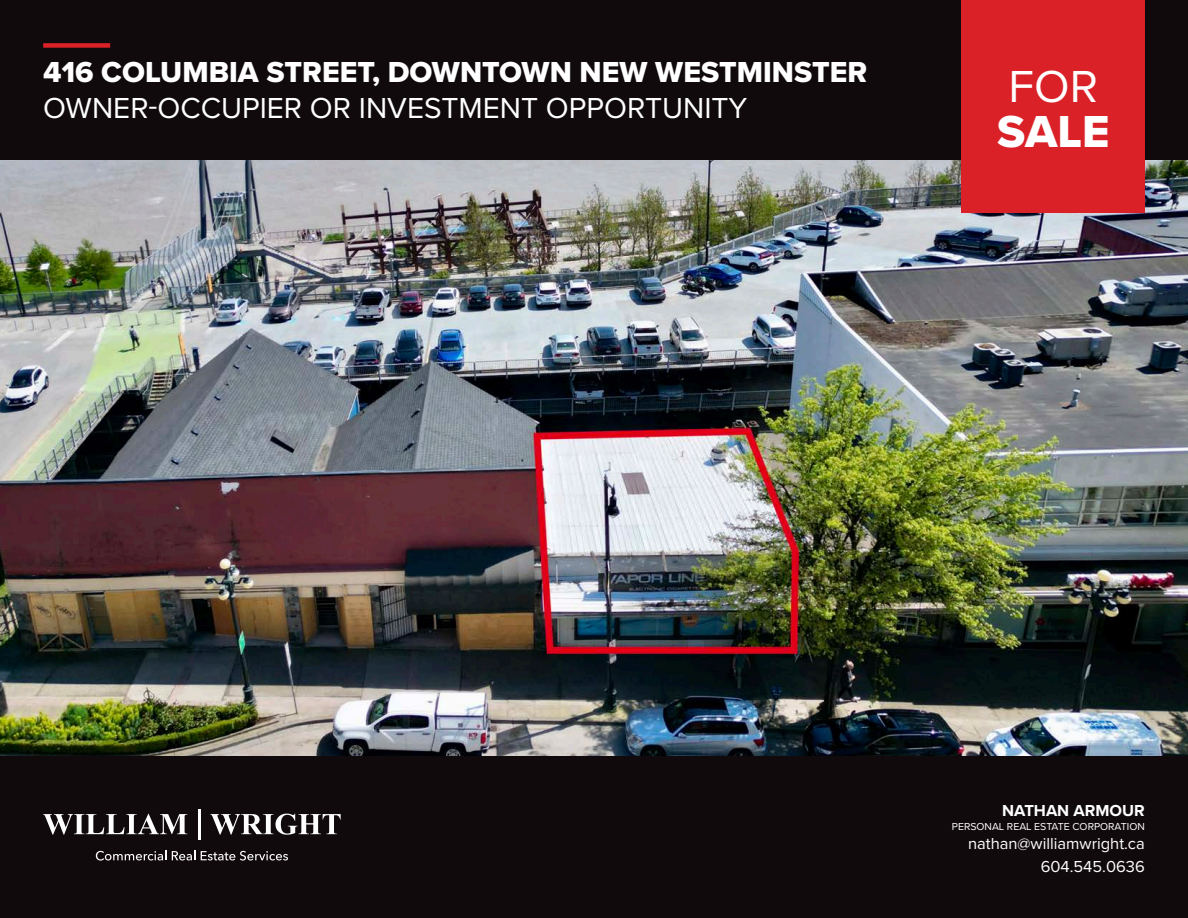
<style>
.page{position:relative;width:1188px;height:918px;background:#fff}
.page>*{position:absolute;margin:0;border:0;box-sizing:border-box;transform-origin:0 0}
.Street_Title{font:46.5px "Proxima Nova Extrabld";color:#fff}
.Street_Title-2{font:46.5px "Proxima Nova";color:#fff}
.Street_Title-3{font:30px "Proxima Nova Extrabld";color:#fff}
.Street_Title-4{font:30px "Proxima Nova";color:#fff}
.Front_Page_Contact_Light{font:16.5px "Proxima Nova";color:#fff}
.Front_Page_Contact_Light-2{font:700 16.5px "Proxima Nova";color:#fff}
.Front_Page_Contact_Light-3{font:10.5px "Proxima Nova";color:#fff}
</style>
<div class="page">
<img style="left:0;top:160px;width:1188px;height:597px">
<div style="left:0;top:0;width:1188px;height:160px;background:#110a0c"></div>
<div style="left:0;top:757px;width:1188px;height:161px;background:#110a0c"></div>
<svg style="left:43px;top:814px;width:144px;height:21px"></svg>
<svg style="left:210px;top:814px;width:131px;height:21px"></svg>
<hr style="left:199px;top:809px;width:2px;height:30px;background:#fff">
<svg style="left:96px;top:850px;width:70px;height:11px"></svg>
<svg style="left:172px;top:850px;width:23px;height:10px"></svg>
<svg style="left:201px;top:851px;width:87px;height:10px"></svg>
<div style="left:962px;top:0;width:183px;height:213px;background:#da2128"></div>
<div style="left:43px;top:43px;width:67px;height:5px;background:#da2128"></div>
<p class="Street_Title-3" style="left:43px;top:50px;width:826px">416 COLUMBIA STREET, DOWNTOWN NEW WESTMINSTER</p>
<p class="Street_Title-4" style="left:43px;top:90px;width:706px">OWNER-OCCUPIER OR INVESTMENT OPPORTUNITY</p>
<p class="Street_Title-2" style="left:1009px;top:59px;width:91px">FOR</p>
<p class="Street_Title" style="left:997px;top:97px;width:114px">SALE</p>
<p class="Front_Page_Contact_Light-2" style="left:1002px;top:801px;width:144px">NATHAN ARMOUR</p>
<p class="Front_Page_Contact_Light-3" style="left:952px;top:820px;width:194px">PERSONAL REAL ESTATE CORPORATION</p>
<p class="Front_Page_Contact_Light" style="left:968px;top:834px;width:178px">nathan@williamwright.ca</p>
<p class="Front_Page_Contact_Light" style="left:1041px;top:856px;width:106px">604.545.0636</p>
</div>
